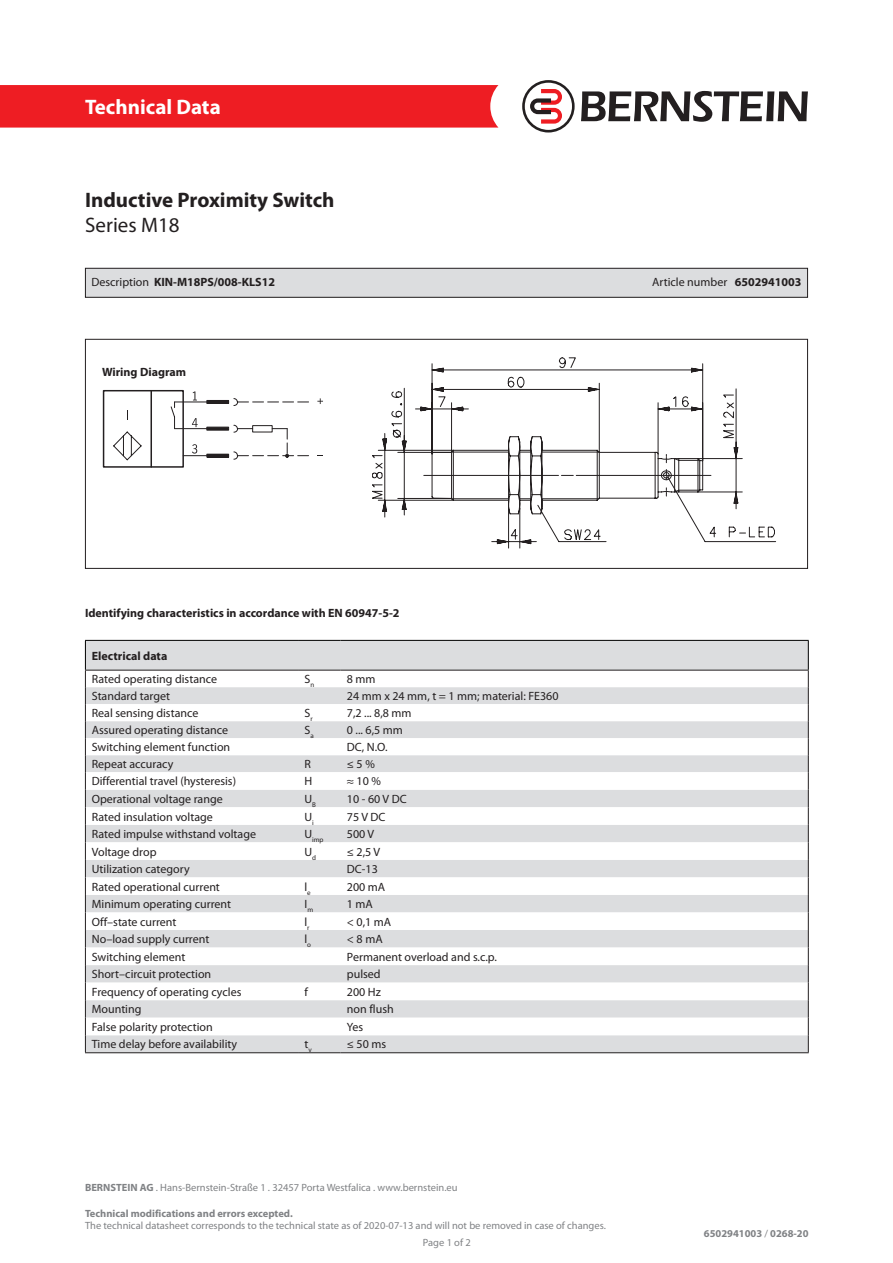
<style>
.page{position:relative;width:893px;height:1263px;background:#fff}
.page>*{position:absolute;margin:0;border:0;box-sizing:border-box;transform-origin:0 0}
.t1{font:700 21px "Myriad Pro";color:#231f20}
.t2{font:700 21px "Myriad Pro";color:#fff}
.t3{font:21px "Myriad Pro";color:#231f20}
.t4{font:12px "Myriad Pro";color:#231f20}
.t5{font:700 12px "Myriad Pro";color:#231f20}
.t6{font:10.5px/16.8px "Myriad Pro";color:#808285}
.t7{font:700 10.5px "Myriad Pro";color:#808285}
.t8{font:7.05px "Myriad Pro";color:#231f20}
.s1{font-weight:400}
.s2{font-weight:700}
</style>
<div class="page">
<div style="left:0;top:85px;width:498px;height:43px;background:#ee1d23"></div>
<svg style="left:581px;top:91px;width:227px;height:31px"></svg>
<svg style="left:522px;top:80px;width:53px;height:53px"></svg>
<div style="left:85px;top:339px;width:723px;height:230px;border:1px solid #231f20"></div>
<svg style="left:372px;top:357px;width:403px;height:186px"></svg>
<div style="left:103px;top:390px;width:81px;height:78px;border:2px solid #231f20"></div>
<hr style="left:150px;top:391px;width:2px;height:76px;background:#231f20">
<svg style="left:317px;top:398px;width:6px;height:6px"></svg>
<svg style="left:113px;top:391px;width:196px;height:70px"></svg>
<div style="left:85px;top:268px;width:722px;height:29px;background:#dcdddf"></div>
<div style="left:85px;top:268px;width:723px;height:30px;border:1px solid #231f20"></div>
<hr style="left:85px;top:1052px;width:213px;height:1px;background:#231f20">
<hr style="left:298px;top:1052px;width:43px;height:1px;background:#231f20">
<hr style="left:341px;top:1052px;width:468px;height:1px;background:#231f20">
<hr style="left:85px;top:640px;width:213px;height:1px;background:#000">
<hr style="left:298px;top:640px;width:43px;height:1px;background:#000">
<hr style="left:341px;top:640px;width:468px;height:1px;background:#000">
<svg style="left:85px;top:641px;width:724px;height:411px"></svg>
<h1 class="t2" style="left:85px;top:93px;width:137px">Technical Data</h1>
<p class="t1" style="left:85px;top:186px;width:251px">Inductive Proximity Switch</p>
<p class="t3" style="left:85px;top:212px;width:96px">Series M18</p>
<p class="t5" style="left:91px;top:275px;width:185px"><span class="s1">Description</span> KIN-M18PS/008-KLS12</p>
<p class="t4" style="left:652px;top:275px;width:151px">Article number <span class="s2">6502941003</span></p>
<p class="t5" style="left:102px;top:364px;width:86px">Wiring Diagram</p>
<p class="t5" style="left:85px;top:605px;width:316px">Identifying characteristics in accordance with EN 60947-5-2</p>
<p class="t5" style="left:92px;top:648px;width:77px">Electrical data</p>
<p class="t4" style="left:92px;top:672px;width:127px">Rated operating distance</p>
<p class="t4" style="left:304px;top:672px;width:11px">S<sub>n</sub></p>
<p class="t4" style="left:347px;top:672px;width:30px">8 mm</p>
<p class="t4" style="left:92px;top:689px;width:80px">Standard target</p>
<p class="t4" style="left:347px;top:689px;width:213px">24 mm x 24 mm, t = 1 mm; material: FE360</p>
<p class="t4" style="left:92px;top:706px;width:108px">Real sensing distance</p>
<p class="t4" style="left:304px;top:706px;width:10px">S<sub>r</sub></p>
<p class="t4" style="left:347px;top:706px;width:66px">7,2 ... 8,8 mm</p>
<p class="t4" style="left:92px;top:723px;width:138px">Assured operating distance</p>
<p class="t4" style="left:304px;top:723px;width:11px">S<sub>a</sub></p>
<p class="t4" style="left:347px;top:723px;width:58px">0 ... 6,5 mm</p>
<p class="t4" style="left:92px;top:740px;width:140px">Switching element function</p>
<p class="t4" style="left:347px;top:740px;width:42px">DC, N.O.</p>
<p class="t4" style="left:92px;top:757px;width:83px">Repeat accuracy</p>
<p class="t4" style="left:304px;top:757px;width:8px">R</p>
<p class="t4" style="left:347px;top:757px;width:29px">≤ 5 %</p>
<p class="t4" style="left:92px;top:774px;width:146px">Differential travel (hysteresis)</p>
<p class="t4" style="left:304px;top:774px;width:9px">H</p>
<p class="t4" style="left:347px;top:774px;width:36px">≈ 10 %</p>
<p class="t4" style="left:92px;top:791px;width:133px">Operational voltage range</p>
<p class="t4" style="left:304px;top:791px;width:13px">U<sub>B</sub></p>
<p class="t4" style="left:347px;top:791px;width:61px">10 - 60 V DC</p>
<p class="t4" style="left:92px;top:809px;width:123px">Rated insulation voltage</p>
<p class="t4" style="left:304px;top:809px;width:11px">U<sub>i</sub></p>
<p class="t4" style="left:347px;top:809px;width:40px">75 V DC</p>
<p class="t4" style="left:92px;top:827px;width:166px">Rated impulse withstand voltage</p>
<p class="t8" style="left:304px;top:835px;width:21px"><sup>U</sup>imp</p>
<p class="t4" style="left:347px;top:827px;width:29px">500 V</p>
<p class="t4" style="left:92px;top:844px;width:66px">Voltage drop</p>
<p class="t4" style="left:304px;top:844px;width:13px">U<sub>d</sub></p>
<p class="t4" style="left:347px;top:844px;width:35px">≤ 2,5 V</p>
<p class="t4" style="left:92px;top:862px;width:99px">Utilization category</p>
<p class="t4" style="left:347px;top:862px;width:32px">DC-13</p>
<p class="t4" style="left:92px;top:879px;width:130px">Rated operational current</p>
<p class="t4" style="left:304px;top:879px;width:8px">l<sub>e</sub></p>
<p class="t4" style="left:347px;top:879px;width:40px">200 mA</p>
<p class="t4" style="left:92px;top:897px;width:141px">Minimum operating current</p>
<p class="t4" style="left:304px;top:897px;width:10px">I<sub>m</sub></p>
<p class="t4" style="left:347px;top:897px;width:28px">1 mA</p>
<p class="t4" style="left:92px;top:914px;width:86px">Off–state current</p>
<p class="t4" style="left:304px;top:914px;width:7px">l<sub>r</sub></p>
<p class="t4" style="left:347px;top:914px;width:46px">&lt; 0,1 mA</p>
<p class="t4" style="left:92px;top:932px;width:119px">No–load supply current</p>
<p class="t4" style="left:304px;top:932px;width:8px">l<sub>o</sub></p>
<p class="t4" style="left:347px;top:932px;width:37px">&lt; 8 mA</p>
<p class="t4" style="left:92px;top:949px;width:95px">Switching element</p>
<p class="t4" style="left:347px;top:949px;width:151px">Permanent overload and s.c.p.</p>
<p class="t4" style="left:92px;top:967px;width:121px">Short–circuit protection</p>
<p class="t4" style="left:347px;top:967px;width:35px">pulsed</p>
<p class="t4" style="left:92px;top:984px;width:151px">Frequency of operating cycles</p>
<p class="t4" style="left:304px;top:984px;width:5px">f</p>
<p class="t4" style="left:347px;top:984px;width:36px">200 Hz</p>
<p class="t4" style="left:92px;top:1002px;width:51px">Mounting</p>
<p class="t4" style="left:347px;top:1002px;width:48px">non flush</p>
<p class="t4" style="left:92px;top:1019px;width:123px">False polarity protection</p>
<p class="t4" style="left:347px;top:1019px;width:18px">Yes</p>
<p class="t4" style="left:92px;top:1037px;width:147px">Time delay before availability</p>
<p class="t4" style="left:304px;top:1037px;width:9px">t<sub>v</sub></p>
<p class="t4" style="left:347px;top:1037px;width:41px">≤ 50 ms</p>
<p class="t6" style="left:85px;top:1179px;width:374px"><span class="s2">BERNSTEIN AG</span> . Hans-Bernstein-Straße 1 . 32457 Porta Westfalica . www.bernstein.eu</p>
<p class="t7" style="left:85px;top:1206px;width:209px">Technical modifications and errors excepted.</p>
<p class="t6" style="left:423px;top:1217px;width:184px;text-indent:-338px">The technical datasheet corresponds to the technical state as of 2020-07-13 and will not be removed in case of changes.<br>Page 1 of 2</p>
<p class="t7" style="left:704px;top:1227px;width:106px">6502941003 <span class="s1">/</span> 0268-20</p>
</div>
